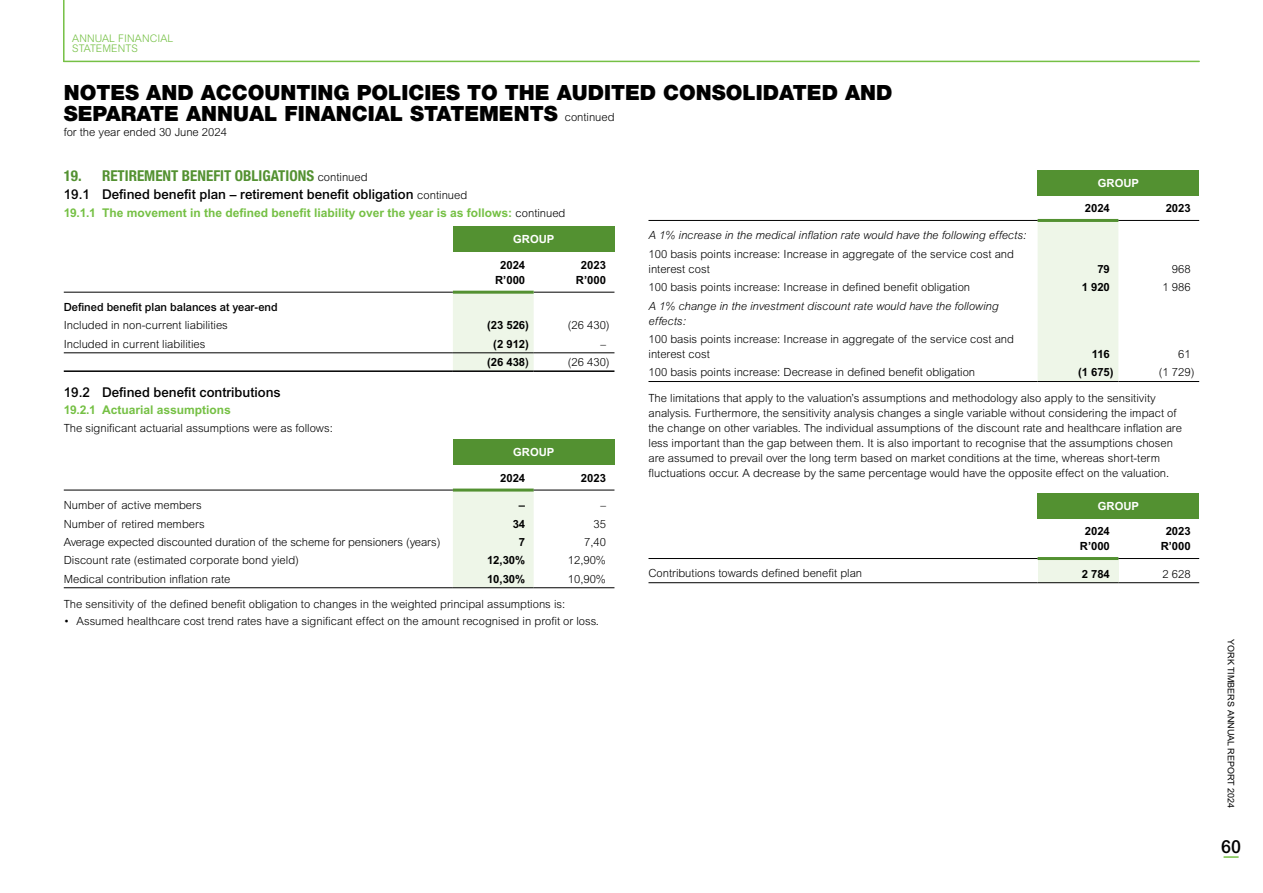
<style>
.page{position:relative;width:1263px;height:893px;background:#fff}
.page>*{position:absolute;margin:0;border:0;box-sizing:border-box;transform-origin:0 0}
.t1{font:900 21px/21px "Helvetica Neue LT Std";color:#000}
.t2{font:500 18px "Arial MT Std";color:#000}
.t3{font:700 condensed 15px "Helvetica Neue LT Std";color:#539131}
.t4{font:500 13.5px "Arial MT Std";color:#000}
.t5{font:700 12px "Arial MT Std";color:#75c044}
.t6{font:300 11.25px/15px "Arial MT Std";color:#000}
.t7{font:italic 300 11.25px/15px "Arial MT Std";color:#000}
.t8{font:700 11.25px/15px "Arial MT Std";color:#000;text-align:center}
.t9{font:500 11.25px "Arial MT Std";color:#000}
.t10{font:700 11.25px "Arial MT Std";color:#fff}
.t11{font:300 10.5px/10.5px "Arial MT Std";letter-spacing:.01em;color:#75c044}
.t12{font:9px "Arial MT Std";color:#000}
.s1{font-family:"Arial MT Std";font-weight:300;font-size:11.25px}
.s2{font-family:"Arial MT Std";font-weight:300;font-stretch:normal;font-size:11.25px;color:#000}
.s3{font-weight:300;font-size:11.25px}
.s4{font-weight:300;font-size:11.25px;color:#000}
.s5{font-weight:500}
</style>
<div class="page">
<div style="left:453px;top:227px;width:161px;height:25px;background:#539131"></div>
<div style="left:453px;top:294px;width:81px;height:76px;background:#eef6e8"></div>
<hr style="left:453px;top:352px;width:81px;height:1px;background:#000">
<hr style="left:534px;top:352px;width:80px;height:1px;background:#000">
<hr style="left:64px;top:352px;width:389px;height:1px;background:#000">
<hr style="left:64px;top:292px;width:389px;height:1px;background:#000">
<hr style="left:534px;top:292px;width:80px;height:1px;background:#000">
<hr style="left:64px;top:370px;width:389px;height:2px;background:#000">
<hr style="left:453px;top:370px;width:81px;height:2px;background:#000">
<hr style="left:534px;top:370px;width:80px;height:2px;background:#000">
<hr style="left:453px;top:291px;width:81px;height:3px;background:#539131">
<div style="left:453px;top:440px;width:161px;height:25px;background:#539131"></div>
<div style="left:453px;top:492px;width:81px;height:95px;background:#eef6e8"></div>
<hr style="left:64px;top:587px;width:389px;height:1px;background:#000">
<hr style="left:453px;top:587px;width:81px;height:1px;background:#000">
<hr style="left:534px;top:587px;width:80px;height:1px;background:#000">
<hr style="left:453px;top:489px;width:81px;height:3px;background:#539131">
<hr style="left:64px;top:490px;width:389px;height:1px;background:#000">
<hr style="left:534px;top:490px;width:80px;height:1px;background:#000">
<div style="left:1037px;top:170px;width:162px;height:25px;background:#539131"></div>
<div style="left:1038px;top:222px;width:80px;height:159px;background:#eef6e8"></div>
<hr style="left:648px;top:381px;width:389px;height:1px;background:#000">
<hr style="left:1037px;top:381px;width:81px;height:1px;background:#000">
<hr style="left:1118px;top:381px;width:81px;height:1px;background:#000">
<hr style="left:1037px;top:219px;width:81px;height:3px;background:#539131">
<hr style="left:648px;top:220px;width:389px;height:1px;background:#000">
<hr style="left:1118px;top:220px;width:81px;height:1px;background:#000">
<div style="left:1037px;top:493px;width:162px;height:25px;background:#539131"></div>
<div style="left:1037px;top:558px;width:81px;height:25px;background:#eef6e8"></div>
<hr style="left:648px;top:582px;width:389px;height:1px;background:#000">
<hr style="left:1037px;top:582px;width:81px;height:1px;background:#000">
<hr style="left:1118px;top:582px;width:81px;height:1px;background:#000">
<hr style="left:1037px;top:557px;width:81px;height:3px;background:#539131">
<hr style="left:648px;top:558px;width:389px;height:1px;background:#000">
<hr style="left:1118px;top:558px;width:81px;height:1px;background:#000">
<svg style="left:1223px;top:856px;width:15px;height:2px"></svg>
<hr style="left:63px;top:0;width:2px;height:61px;background:#75c044">
<hr style="left:64px;top:61px;width:1135px;height:1px;background:#75c044">
<p class="t11" style="left:72px;top:33px;width:103px">ANNUAL FINANCIAL<br>STATEMENTS</p>
<h1 class="t1" style="left:64px;top:82px;width:830px">NOTES AND ACCOUNTING POLICIES TO THE AUDITED CONSOLIDATED AND<br>SEPARATE ANNUAL FINANCIAL STATEMENTS <span class="s1">continued</span></h1>
<p class="t6" style="left:64px;top:125px;width:165px">for the year ended 30 June 2024</p>
<h3 class="t3" style="left:64px;top:166px;width:305px">19. RETIREMENT BENEFIT OBLIGATIONS <span class="s2">continued</span></h3>
<p class="t4" style="left:64px;top:187px;width:405px">19.1 Defined benefit plan – retirement benefit obligation <span class="s3">continued</span></p>
<p class="t5" style="left:64px;top:205px;width:503px">19.1.1 The movement in the defined benefit liability over the year is as follows: <span class="s4">continued</span></p>
<p class="t10" style="left:513px;top:233px;width:43px">GROUP</p>
<p class="t8" style="left:495px;top:257px;width:32px">2024<br>R’000</p>
<p class="t8" style="left:576px;top:257px;width:32px">2023<br>R’000</p>
<p class="t9" style="left:64px;top:300px;width:215px">Defined benefit plan balances at year-end</p>
<p class="t6" style="left:64px;top:318px;width:166px">Included in non-current liabilities</p>
<p class="t8" style="left:487px;top:318px;width:43px">(23 526)</p>
<p class="t6" style="left:568px;top:318px;width:43px">(26 430)</p>
<p class="t6" style="left:64px;top:336px;width:143px">Included in current liabilities</p>
<p class="t8" style="left:493px;top:336px;width:37px">(2 912)</p>
<p class="t6" style="left:600px;top:336px;width:7px">–</p>
<p class="t8" style="left:487px;top:354px;width:43px">(26 438<span class="s5">)</span></p>
<p class="t6" style="left:568px;top:355px;width:43px">(26 430)</p>
<p class="t4" style="left:64px;top:385px;width:218px">19.2 Defined benefit contributions</p>
<p class="t5" style="left:64px;top:403px;width:168px">19.2.1 Actuarial assumptions</p>
<p class="t6" style="left:64px;top:420px;width:271px">The significant actuarial assumptions were as follows:</p>
<p class="t10" style="left:513px;top:446px;width:43px">GROUP</p>
<p class="t8" style="left:500px;top:470px;width:27px">2024</p>
<p class="t8" style="left:581px;top:470px;width:27px">2023</p>
<p class="t6" style="left:64px;top:497px;width:140px">Number of active members</p>
<p class="t8" style="left:519px;top:498px;width:8px">–</p>
<p class="t6" style="left:600px;top:498px;width:7px">–</p>
<p class="t6" style="left:64px;top:516px;width:143px">Number of retired members</p>
<p class="t8" style="left:513px;top:516px;width:14px">34</p>
<p class="t6" style="left:593px;top:516px;width:14px">35</p>
<p class="t6" style="left:64px;top:534px;width:378px">Average expected discounted duration of the scheme for pensioners (years)</p>
<p class="t8" style="left:519px;top:534px;width:8px">7</p>
<p class="t6" style="left:584px;top:534px;width:23px">7,40</p>
<p class="t6" style="left:64px;top:553px;width:237px">Discount rate (estimated corporate bond yield)</p>
<p class="t8" style="left:487px;top:553px;width:40px">12,30%</p>
<p class="t6" style="left:568px;top:553px;width:40px">12,90%</p>
<p class="t6" style="left:64px;top:571px;width:168px">Medical contribution inflation rate</p>
<p class="t8" style="left:487px;top:571px;width:40px">10,30%</p>
<p class="t6" style="left:568px;top:571px;width:40px">10,90%</p>
<p class="t6" style="left:64px;top:596px;width:503px">The sensitivity of the defined benefit obligation to changes in the weighted principal assumptions is:</p>
<p class="t6" style="left:64px;top:613px;width:537px">• Assumed healthcare cost trend rates have a significant effect on the amount recognised in profit or loss.</p>
<p class="t7" style="left:648px;top:228px;width:379px">A 1% increase in the medical inflation rate would have the following effects:</p>
<p class="t6" style="left:648px;top:246px;width:367px">100 basis points increase: Increase in aggregate of the service cost and interest cost</p>
<p class="t10" style="left:1098px;top:176px;width:43px">GROUP</p>
<p class="t8" style="left:1085px;top:200px;width:27px">2024</p>
<p class="t8" style="left:1166px;top:200px;width:27px">2023</p>
<p class="t8" style="left:1097px;top:261px;width:14px">79</p>
<p class="t6" style="left:1172px;top:261px;width:20px">968</p>
<p class="t6" style="left:648px;top:280px;width:323px">100 basis points increase: Increase in defined benefit obligation</p>
<p class="t8" style="left:1082px;top:280px;width:30px">1 920</p>
<p class="t6" style="left:1162px;top:280px;width:30px">1 986</p>
<p class="t7" style="left:648px;top:298px;width:352px">A 1% change in the investment discount rate would have the following effects:</p>
<p class="t6" style="left:648px;top:332px;width:367px">100 basis points increase: Increase in aggregate of the service cost and interest cost</p>
<p class="t8" style="left:1092px;top:346px;width:20px">116</p>
<p class="t6" style="left:1178px;top:347px;width:14px">61</p>
<p class="t6" style="left:648px;top:365px;width:328px">100 basis points increase: Decrease in defined benefit obligation</p>
<p class="t8" style="left:1078px;top:365px;width:37px">(1 675)</p>
<p class="t6" style="left:1159px;top:365px;width:37px">(1 729)</p>
<p class="t6" style="left:648px;top:390px;width:535px">The limitations that apply to the valuation’s assumptions and methodology also apply to the sensitivity analysis. Furthermore, the sensitivity analysis changes a single variable without considering the impact of the change on other variables. The individual assumptions of the discount rate and healthcare inflation are less important than the gap between them. It is also important to recognise that the assumptions chosen are assumed to prevail over the long term based on market conditions at the time, whereas short-term fluctuations occur. A decrease by the same percentage would have the opposite effect on the valuation.</p>
<p class="t10" style="left:1098px;top:499px;width:43px">GROUP</p>
<p class="t8" style="left:1080px;top:523px;width:32px">2024<br>R’000</p>
<p class="t8" style="left:1161px;top:523px;width:32px">2023<br>R’000</p>
<p class="t6" style="left:648px;top:566px;width:215px">Contributions towards defined benefit plan</p>
<p class="t8" style="left:1082px;top:566px;width:30px">2 784</p>
<p class="t6" style="left:1162px;top:566px;width:30px">2 628</p>
<p class="t12" style="left:1236px;top:639px;width:170px;rotate:90deg">YORK TIMBERS ANNUAL REPORT 2024</p>
<h2 class="t2" style="left:1221px;top:836px;width:21px">60</h2>
</div>
